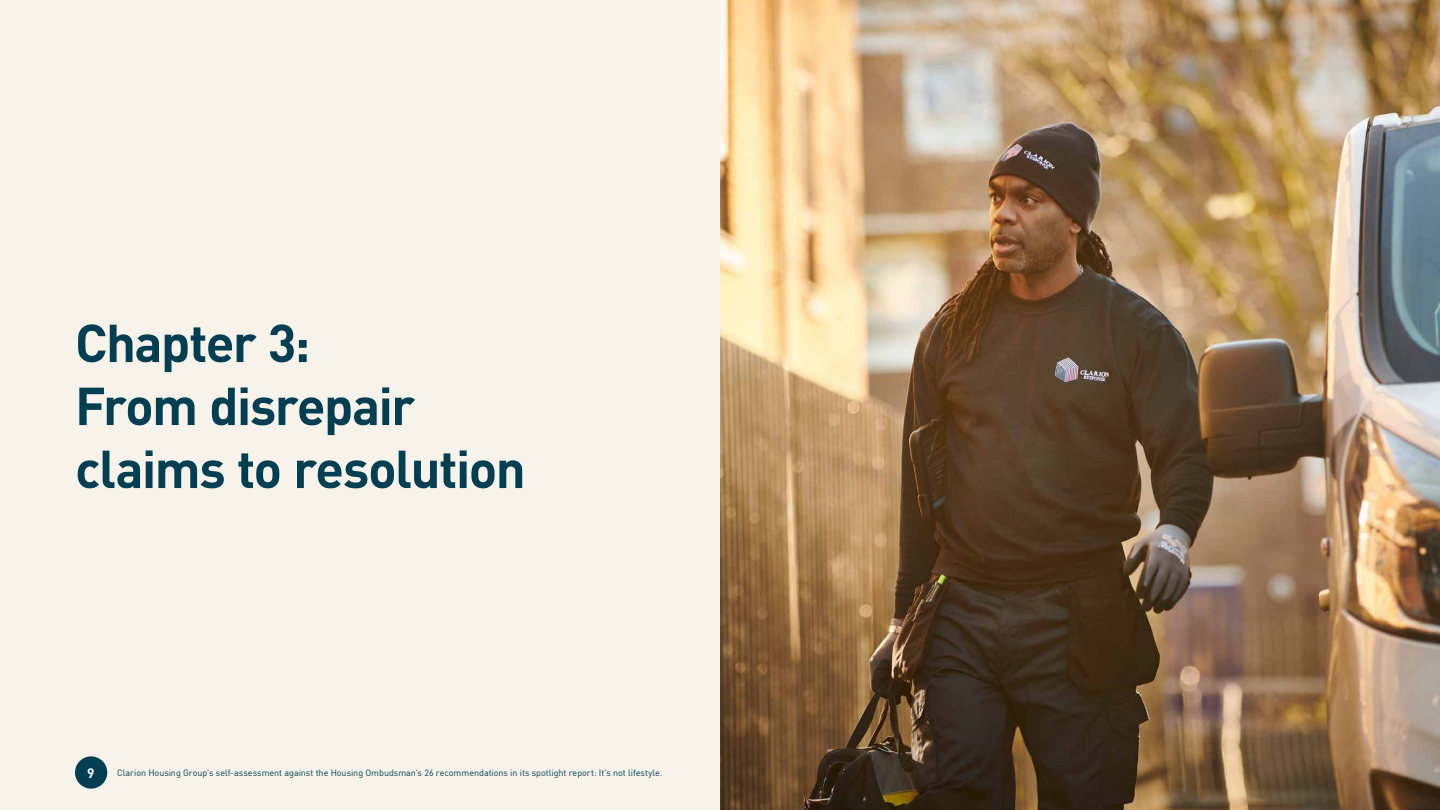
<style>
.page{position:relative;width:1440px;height:810px;background:#f7f3eb}
.page>*{position:absolute;margin:0;border:0;box-sizing:border-box;transform-origin:0 0}
.t1{font:700 52.5px/63px "DINOT";letter-spacing:-.03em;color:#003e51}
.t2{font:700 13.5px "DINOT";color:#fff}
.t3{font:9px "DINOT";letter-spacing:-.005em;color:#003e51}
</style>
<div class="page">
<div style="left:75px;top:756px;width:32px;height:33px;background:#003e51;border-radius:50%"></div>
<img style="left:720px;top:0;width:720px;height:810px">
<h1 class="t1" style="left:75px;top:307px;width:452px">Chapter 3:<br>From disrepair claims to resolution</h1>
<h2 class="t2" style="left:87px;top:762px;width:9px">9</h2>
<p class="t3" style="left:117px;top:766px;width:547px">Clarion Housing Group’s self-assessment against the Housing Ombudsman’s 26 recommendations in its spotlight report: It’s not lifestyle.</p>
</div>
